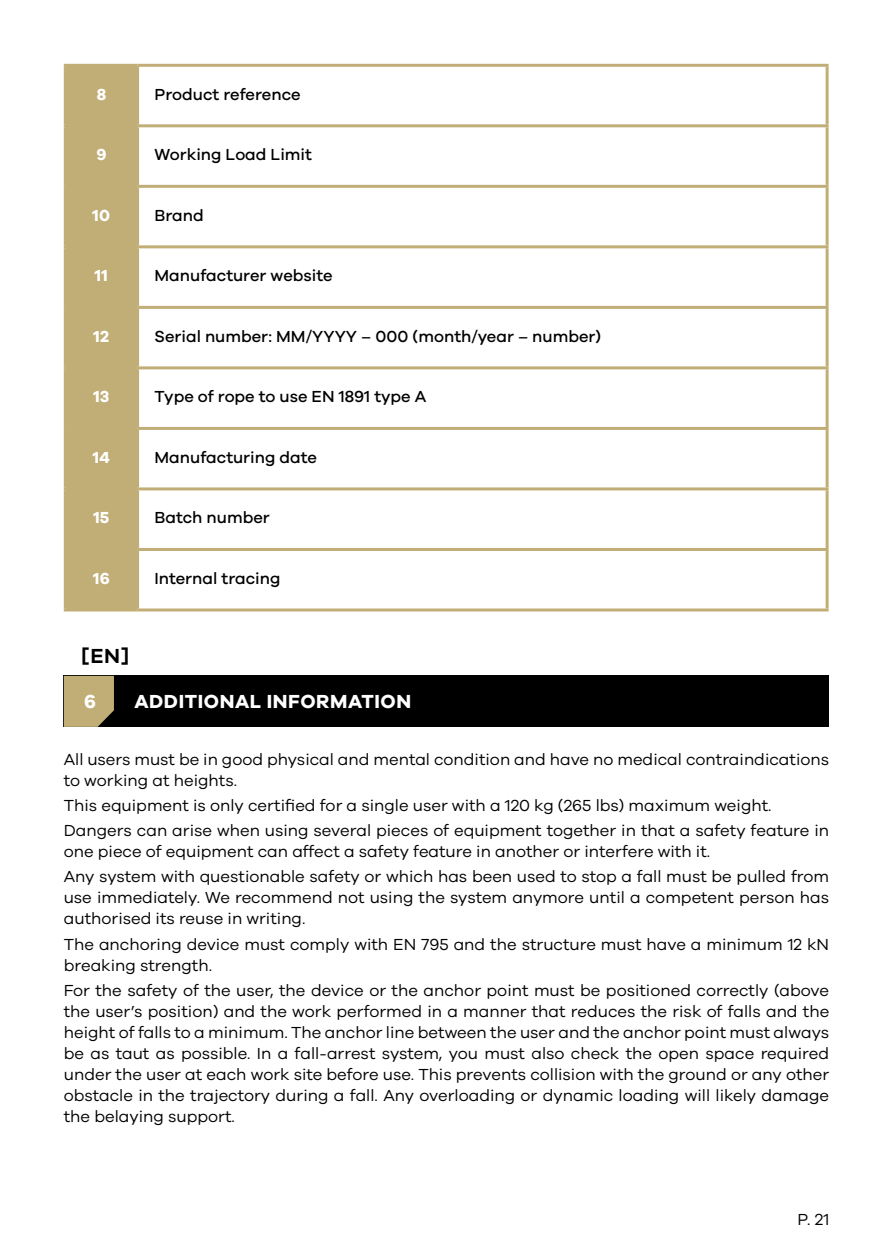
<style>
.page{position:relative;width:893px;height:1259px;background:#fff}
.page>*{position:absolute;margin:0;border:0;box-sizing:border-box;transform-origin:0 0}
.t1{font:600 21px "Galano Grotesque";color:#000}
.t2{font:700 19.5px "Galano Grotesque";letter-spacing:.03em;color:#fff}
.t3{font:16.5px/21px "Galano Grotesque";color:#000}
.t4{font:500 16.5px "Galano Grotesque";color:#000}
.t5{font:700 16.5px "Galano Grotesque";letter-spacing:.01em;color:#fff}
</style>
<div class="page">
<div style="left:67px;top:67px;width:69px;height:541px;background:#c1ad76"></div>
<hr style="left:64px;top:67px;width:3px;height:57px;background:#c1ad76">
<hr style="left:64px;top:127px;width:3px;height:58px;background:#c1ad76">
<hr style="left:64px;top:188px;width:3px;height:57px;background:#c1ad76">
<hr style="left:64px;top:248px;width:3px;height:58px;background:#c1ad76">
<hr style="left:64px;top:309px;width:3px;height:57px;background:#c1ad76">
<hr style="left:64px;top:369px;width:3px;height:58px;background:#c1ad76">
<hr style="left:64px;top:430px;width:3px;height:57px;background:#c1ad76">
<hr style="left:64px;top:490px;width:3px;height:58px;background:#c1ad76">
<hr style="left:64px;top:551px;width:3px;height:57px;background:#c1ad76">
<hr style="left:64px;top:64px;width:74px;height:3px;background:#c1ad76">
<hr style="left:64px;top:124px;width:74px;height:3px;background:#c1ad76">
<hr style="left:64px;top:185px;width:74px;height:3px;background:#c1ad76">
<hr style="left:64px;top:245px;width:74px;height:3px;background:#c1ad76">
<hr style="left:64px;top:306px;width:74px;height:3px;background:#c1ad76">
<hr style="left:64px;top:366px;width:74px;height:3px;background:#c1ad76">
<hr style="left:64px;top:427px;width:74px;height:3px;background:#c1ad76">
<hr style="left:64px;top:487px;width:74px;height:3px;background:#c1ad76">
<hr style="left:64px;top:548px;width:74px;height:3px;background:#c1ad76">
<hr style="left:64px;top:608px;width:74px;height:3px;background:#c1ad76">
<hr style="left:136px;top:67px;width:3px;height:57px;background:#c1ad76">
<hr style="left:136px;top:127px;width:3px;height:58px;background:#c1ad76">
<hr style="left:136px;top:188px;width:3px;height:57px;background:#c1ad76">
<hr style="left:136px;top:248px;width:3px;height:58px;background:#c1ad76">
<hr style="left:136px;top:309px;width:3px;height:57px;background:#c1ad76">
<hr style="left:136px;top:369px;width:3px;height:58px;background:#c1ad76">
<hr style="left:136px;top:430px;width:3px;height:57px;background:#c1ad76">
<hr style="left:136px;top:490px;width:3px;height:58px;background:#c1ad76">
<hr style="left:136px;top:551px;width:3px;height:57px;background:#c1ad76">
<hr style="left:826px;top:67px;width:3px;height:57px;background:#c1ad76">
<hr style="left:826px;top:127px;width:3px;height:58px;background:#c1ad76">
<hr style="left:826px;top:188px;width:3px;height:57px;background:#c1ad76">
<hr style="left:826px;top:248px;width:3px;height:58px;background:#c1ad76">
<hr style="left:826px;top:309px;width:3px;height:57px;background:#c1ad76">
<hr style="left:826px;top:369px;width:3px;height:58px;background:#c1ad76">
<hr style="left:826px;top:430px;width:3px;height:57px;background:#c1ad76">
<hr style="left:826px;top:490px;width:3px;height:58px;background:#c1ad76">
<hr style="left:826px;top:551px;width:3px;height:57px;background:#c1ad76">
<hr style="left:138px;top:124px;width:691px;height:3px;background:#c1ad76">
<hr style="left:138px;top:185px;width:691px;height:3px;background:#c1ad76">
<hr style="left:138px;top:245px;width:691px;height:3px;background:#c1ad76">
<hr style="left:138px;top:306px;width:691px;height:3px;background:#c1ad76">
<hr style="left:138px;top:366px;width:691px;height:3px;background:#c1ad76">
<hr style="left:138px;top:427px;width:691px;height:3px;background:#c1ad76">
<hr style="left:138px;top:487px;width:691px;height:3px;background:#c1ad76">
<hr style="left:138px;top:548px;width:691px;height:3px;background:#c1ad76">
<hr style="left:138px;top:608px;width:691px;height:3px;background:#c1ad76">
<hr style="left:138px;top:64px;width:691px;height:3px;background:#c1ad76">
<div style="left:64px;top:676px;width:765px;height:51px;background:#000"></div>
<svg style="left:64px;top:676px;width:50px;height:51px"></svg>
<p class="t5" style="left:97px;top:84px;width:11px">8</p>
<p class="t4" style="left:155px;top:84px;width:148px">Product reference</p>
<p class="t5" style="left:96px;top:144px;width:12px">9</p>
<p class="t4" style="left:155px;top:145px;width:159px">Working Load Limit</p>
<p class="t5" style="left:93px;top:205px;width:19px">10</p>
<p class="t4" style="left:155px;top:205px;width:51px">Brand</p>
<p class="t5" style="left:95px;top:265px;width:15px">11</p>
<p class="t4" style="left:155px;top:266px;width:179px">Manufacturer website</p>
<p class="t5" style="left:94px;top:326px;width:17px">12</p>
<p class="t4" style="left:155px;top:326px;width:448px">Serial number: MM/YYYY – 000 (month/year – number)</p>
<p class="t5" style="left:93px;top:386px;width:18px">13</p>
<p class="t4" style="left:155px;top:387px;width:273px">Type of rope to use EN 1891 type A</p>
<p class="t5" style="left:93px;top:447px;width:18px">14</p>
<p class="t4" style="left:155px;top:447px;width:164px">Manufacturing date</p>
<p class="t5" style="left:93px;top:507px;width:18px">15</p>
<p class="t4" style="left:155px;top:508px;width:117px">Batch number</p>
<p class="t5" style="left:93px;top:568px;width:18px">16</p>
<p class="t4" style="left:155px;top:568px;width:127px">Internal tracing</p>
<p class="t1" style="left:81px;top:643px;width:50px">[EN]</p>
<p class="t2" style="left:84px;top:689px;width:13px">6</p>
<p class="t2" style="left:134px;top:689px;width:278px">ADDITIONAL INFORMATION</p>
<p class="t3" style="left:64px;top:748px;width:767px">All users must be in good physical and mental condition and have no medical contraindications to working at heights.</p>
<p class="t3" style="left:64px;top:792px;width:767px;line-height:25.2px">This equipment is only certified for a single user with a 120 kg (265 lbs) maximum weight.<br>Dangers can arise when using several pieces of equipment together in that a safety feature in</p>
<p class="t3" style="left:64px;top:838px;width:767px;line-height:25.2px">one piece of equipment can affect a safety feature in another or interfere with it.<br>Any system with questionable safety or which has been used to stop a fall must be pulled from</p>
<p class="t3" style="left:64px;top:887px;width:767px">use immediately. We recommend not using the system anymore until a competent person has authorised its reuse in writing.</p>
<p class="t3" style="left:64px;top:933px;width:767px">The anchoring device must comply with EN 795 and the structure must have a minimum 12 kN breaking strength.</p>
<p class="t3" style="left:64px;top:979px;width:767px;text-align:justify">For the safety of the user, the device or the anchor point must be positioned correctly (above the user’s position) and the work performed in a manner that reduces the risk of falls and the height of falls to a minimum. The anchor line between the user and the anchor point must always be as taut as possible. In a fall-arrest system, you must also check the open space required under the user at each work site before use. This prevents collision with the ground or any other obstacle in the trajectory during a fall. Any overloading or dynamic loading will likely damage the belaying support.</p>
<p class="t3" style="left:798px;top:1208px;width:33px">P. 21</p>
</div>
